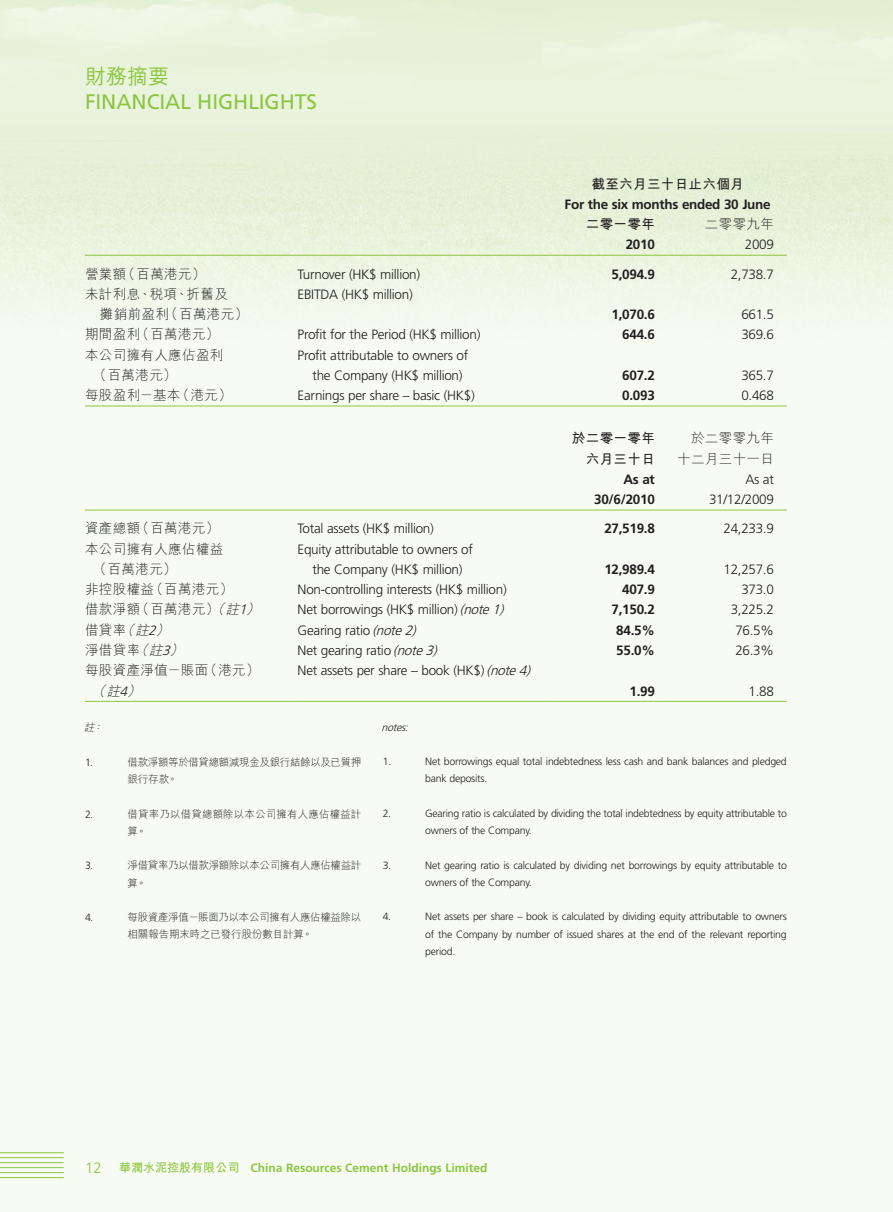
<style>
.page{position:relative;width:893px;height:1212px;background:#fff}
.page>*{position:absolute;margin:0;border:0;box-sizing:border-box;transform-origin:0 0}
.Body_Text{font:21px "Frutiger LT Std";color:#8bc63e}
.Body_Text-2{font:500 21px "M Hei HK";color:#8bc63e}
.t1{font:300 15px "Frutiger LT Std";color:#8bc63e}
.Body_Text-3{font:300 13.5px/20.2px "Frutiger LT Std";letter-spacing:-.02em;color:#231f20}
.Body_Text-4{font:300 13.5px/20.2px "M Hei HK";letter-spacing:.03em;color:#231f20}
.Body_Text-5{font:700 13.5px "Frutiger LT Std";letter-spacing:-.02em;color:#231f20}
.Body_Text-6{font:700 13.5px "M Hei HK";letter-spacing:.03em;color:#231f20}
.t2{font:700 12px "Frutiger LT Std";color:#8bc63e}
.Notes{font:300 10.5px/17.2px "Frutiger LT Std";letter-spacing:-.02em;color:#231f20}
.C_Notes{font:300 10.5px/17.2px "M Hei HK";letter-spacing:-.03em;color:#231f20}
.C_Notes-2{font:300 10.5px/17.2px "M Hei HK";letter-spacing:.015em;color:#231f20}
.C_Notes-3{font:300 10.5px "Frutiger LT Std";color:#231f20}
.Notes-2{font:italic 300 10.5px "Frutiger LT Std";color:#231f20}
.C_Notes-4{font:italic 300 10.5px "M Hei HK";color:#231f20}
.s1{font-style:italic}
.s2{font-family:"Frutiger LT Std";font-style:italic}
.s3{font-family:"M Hei HK"}
</style>
<div class="page">
<hr style="left:0;top:1177px;width:64px;height:1px;background:#8bc63e">
<hr style="left:0;top:1172px;width:64px;height:1px;background:#8bc63e">
<hr style="left:0;top:1167px;width:64px;height:1px;background:#8bc63e">
<hr style="left:0;top:1162px;width:64px;height:1px;background:#8bc63e">
<hr style="left:0;top:1157px;width:64px;height:1px;background:#8bc63e">
<hr style="left:0;top:1152px;width:64px;height:1px;background:#8bc63e">
<hr style="left:85px;top:255px;width:213px;height:1px;background:#8bc63e">
<hr style="left:298px;top:255px;width:251px;height:1px;background:#8bc63e">
<hr style="left:549px;top:255px;width:119px;height:1px;background:#8bc63e">
<hr style="left:668px;top:255px;width:119px;height:1px;background:#8bc63e">
<hr style="left:85px;top:406px;width:213px;height:1px;background:#8bc63e">
<hr style="left:298px;top:406px;width:251px;height:1px;background:#8bc63e">
<hr style="left:549px;top:406px;width:119px;height:1px;background:#8bc63e">
<hr style="left:668px;top:406px;width:119px;height:1px;background:#8bc63e">
<hr style="left:85px;top:510px;width:213px;height:1px;background:#8bc63e">
<hr style="left:298px;top:510px;width:251px;height:1px;background:#8bc63e">
<hr style="left:549px;top:510px;width:119px;height:1px;background:#8bc63e">
<hr style="left:668px;top:510px;width:119px;height:1px;background:#8bc63e">
<hr style="left:85px;top:701px;width:213px;height:1px;background:#8bc63e">
<hr style="left:298px;top:701px;width:251px;height:1px;background:#8bc63e">
<hr style="left:549px;top:701px;width:119px;height:1px;background:#8bc63e">
<hr style="left:668px;top:701px;width:119px;height:1px;background:#8bc63e">
<p class="Body_Text-2" style="left:85px;top:61px;width:86px">財務摘要</p>
<p class="Body_Text" style="left:85px;top:89px;width:233px">FINANCIAL HIGHLIGHTS</p>
<p class="Body_Text-6" style="left:591px;top:174px;width:154px">截至六月三十日止六個月</p>
<p class="Body_Text-5" style="left:565px;top:196px;width:208px">For the six months ended 30 June</p>
<p class="Body_Text-6" style="left:586px;top:214px;width:71px">二零一零年</p>
<p class="Body_Text-4" style="left:705px;top:214px;width:71px">二零零九年</p>
<p class="Body_Text-5" style="left:626px;top:237px;width:31px">2010</p>
<p class="Body_Text-3" style="left:745px;top:235px;width:31px">2009</p>
<p class="Body_Text-4" style="left:85px;top:263px;width:122px">營業額（百萬港元）</p>
<p class="Body_Text-3" style="left:298px;top:264px;width:124px">Turnover (HK$ million)</p>
<p class="Body_Text-5" style="left:612px;top:266px;width:45px">5,094.9</p>
<p class="Body_Text-3" style="left:731px;top:264px;width:45px">2,738.7</p>
<p class="Body_Text-4" style="left:100px;top:284px;width:150px;text-indent:-15px">未計利息、稅項、折舊及<br>攤銷前盈利（百萬港元）</p>
<p class="Body_Text-3" style="left:298px;top:284px;width:117px">EBITDA (HK$ million)</p>
<p class="Body_Text-5" style="left:612px;top:306px;width:45px">1,070.6</p>
<p class="Body_Text-3" style="left:741px;top:305px;width:34px">661.5</p>
<p class="Body_Text-4" style="left:85px;top:324px;width:136px">期間盈利（百萬港元）</p>
<p class="Body_Text-3" style="left:298px;top:325px;width:184px">Profit for the Period (HK$ million)</p>
<p class="Body_Text-5" style="left:622px;top:327px;width:34px">644.6</p>
<p class="Body_Text-3" style="left:741px;top:325px;width:34px">369.6</p>
<p class="Body_Text-4" style="left:93px;top:344px;width:132px;text-indent:-8px">本公司擁有人應佔盈利（百萬港元）</p>
<p class="Body_Text-3" style="left:313px;top:345px;width:157px;text-indent:-15px">Profit attributable to owners of the Company (HK$ million)</p>
<p class="Body_Text-5" style="left:622px;top:367px;width:34px">607.2</p>
<p class="Body_Text-3" style="left:741px;top:365px;width:34px">365.7</p>
<p class="Body_Text-4" style="left:85px;top:385px;width:148px">每股盈利－基本（港元）</p>
<p class="Body_Text-3" style="left:298px;top:386px;width:179px">Earnings per share – basic (HK$)</p>
<p class="Body_Text-5" style="left:622px;top:387px;width:34px">0.093</p>
<p class="Body_Text-3" style="left:741px;top:386px;width:34px">0.468</p>
<p class="Body_Text-6" style="left:572px;top:429px;width:84px">於二零一零年</p>
<p class="Body_Text-6" style="left:586px;top:449px;width:71px">六月三十日</p>
<p class="Body_Text-4" style="left:691px;top:428px;width:84px">於二零零九年</p>
<p class="Body_Text-4" style="left:677px;top:448px;width:98px">十二月三十一日</p>
<p class="Body_Text-5" style="left:623px;top:471px;width:33px">As at</p>
<p class="Body_Text-5" style="left:594px;top:492px;width:62px">30/6/2010</p>
<p class="Body_Text-3" style="left:745px;top:469px;width:30px">As at</p>
<p class="Body_Text-3" style="left:709px;top:490px;width:66px">31/12/2009</p>
<p class="Body_Text-4" style="left:85px;top:518px;width:136px">資產總額（百萬港元）</p>
<p class="Body_Text-3" style="left:298px;top:519px;width:138px">Total assets (HK$ million)</p>
<p class="Body_Text-5" style="left:604px;top:521px;width:52px">27,519.8</p>
<p class="Body_Text-3" style="left:723px;top:519px;width:52px">24,233.9</p>
<p class="Body_Text-4" style="left:93px;top:538px;width:132px;text-indent:-8px">本公司擁有人應佔權益（百萬港元）</p>
<p class="Body_Text-3" style="left:298px;top:539px;width:177px;text-align:center">Equity attributable to owners of the Company (HK$ million)</p>
<p class="Body_Text-5" style="left:604px;top:561px;width:52px">12,989.4</p>
<p class="Body_Text-3" style="left:723px;top:559px;width:52px">12,257.6</p>
<p class="Body_Text-4" style="left:85px;top:579px;width:150px">非控股權益（百萬港元）</p>
<p class="Body_Text-3" style="left:298px;top:580px;width:211px">Non-controlling interests (HK$ million)</p>
<p class="Body_Text-5" style="left:622px;top:582px;width:34px">407.9</p>
<p class="Body_Text-3" style="left:741px;top:580px;width:34px">373.0</p>
<p class="Body_Text-4" style="left:85px;top:599px;width:179px">借款淨額（百萬港元）<span class="s1">（註</span><span class="s2">1</span><span class="s1">）</span></p>
<p class="Body_Text-3" style="left:298px;top:600px;width:211px">Net borrowings (HK$ million) <span class="s1">(note1)</span></p>
<p class="Body_Text-5" style="left:612px;top:602px;width:45px">7,150.2</p>
<p class="Body_Text-3" style="left:731px;top:600px;width:45px">3,225.2</p>
<p class="Body_Text-4" style="left:85px;top:619px;width:89px">借貸率<span class="s1">（註</span><span class="s2">2</span><span class="s1">）</span></p>
<p class="Body_Text-3" style="left:298px;top:620px;width:124px">Gearing ratio <span class="s1">(note2)</span></p>
<p class="Body_Text-5" style="left:616px;top:622px;width:40px">84.5%</p>
<p class="Body_Text-3" style="left:735px;top:620px;width:40px">76.5%</p>
<p class="Body_Text-4" style="left:85px;top:640px;width:103px">淨借貸率<span class="s1">（註</span><span class="s2">3</span><span class="s1">）</span></p>
<p class="Body_Text-3" style="left:298px;top:640px;width:145px">Net gearing ratio <span class="s1">(note3)</span></p>
<p class="Body_Text-5" style="left:616px;top:642px;width:40px">55.0%</p>
<p class="Body_Text-3" style="left:735px;top:640px;width:40px">26.3%</p>
<p class="Body_Text-4" style="left:92px;top:660px;width:169px;text-indent:-7px">每股資產淨值－賬面（港元）<span class="s1">（註</span><span class="s2">4</span><span class="s1">）</span></p>
<p class="Body_Text-3" style="left:298px;top:661px;width:238px">Net assets per share – book (HK$) <span class="s1">(note4)</span></p>
<p class="Body_Text-5" style="left:629px;top:683px;width:27px">1.99</p>
<p class="Body_Text-3" style="left:748px;top:681px;width:27px">1.88</p>
<p class="C_Notes-4" style="left:84px;top:722px;width:23px">註：</p>
<p class="C_Notes-3" style="left:85px;top:756px;width:10px">1.</p>
<p class="C_Notes" style="left:128px;top:753px;width:235px">借款淨額等於借貸總額減現金及銀行結餘以及已質押銀行存款。</p>
<p class="C_Notes-3" style="left:85px;top:808px;width:10px">2.</p>
<p class="C_Notes-2" style="left:128px;top:805px;width:235px">借貸率乃以借貸總額除以本公司擁有人應佔權益計算。</p>
<p class="C_Notes-3" style="left:85px;top:860px;width:10px">3.</p>
<p class="C_Notes" style="left:128px;top:857px;width:235px">淨借貸率乃以借款淨額除以本公司擁有人應佔權益計算。</p>
<p class="C_Notes-3" style="left:85px;top:911px;width:10px">4.</p>
<p class="C_Notes" style="left:128px;top:908px;width:235px">每股資產淨值－賬面乃以本公司擁有人應佔權益除以相關報告期末時之已發行股份數目計算。</p>
<p class="Notes-2" style="left:382px;top:721px;width:31px">notes:</p>
<p class="Notes" style="left:383px;top:753px;width:10px">1.</p>
<p class="Notes" style="left:425px;top:753px;width:363px">Net borrowings equal total indebtedness less cash and bank balances and pledged bank deposits.</p>
<p class="Notes" style="left:383px;top:805px;width:10px">2.</p>
<p class="Notes" style="left:425px;top:805px;width:363px">Gearing ratio is calculated by dividing the total indebtedness by equity attributable to owners of the Company.</p>
<p class="Notes" style="left:383px;top:856px;width:10px">3.</p>
<p class="Notes" style="left:425px;top:856px;width:363px">Net gearing ratio is calculated by dividing net borrowings by equity attributable to owners of the Company.</p>
<p class="Notes" style="left:383px;top:908px;width:10px">4.</p>
<p class="Notes" style="left:425px;top:908px;width:363px;text-align:justify">Net assets per share – book is calculated by dividing equity attributable to owners of the Company by number of issued shares at the end of the relevant reporting period.</p>
<p class="t1" style="left:85px;top:1159px;width:18px">12</p>
<p class="t2" style="left:119px;top:1161px;width:370px"><span class="s3">華潤水泥控股有限公司</span> China Resources Cement Holdings Limited</p>
</div>
